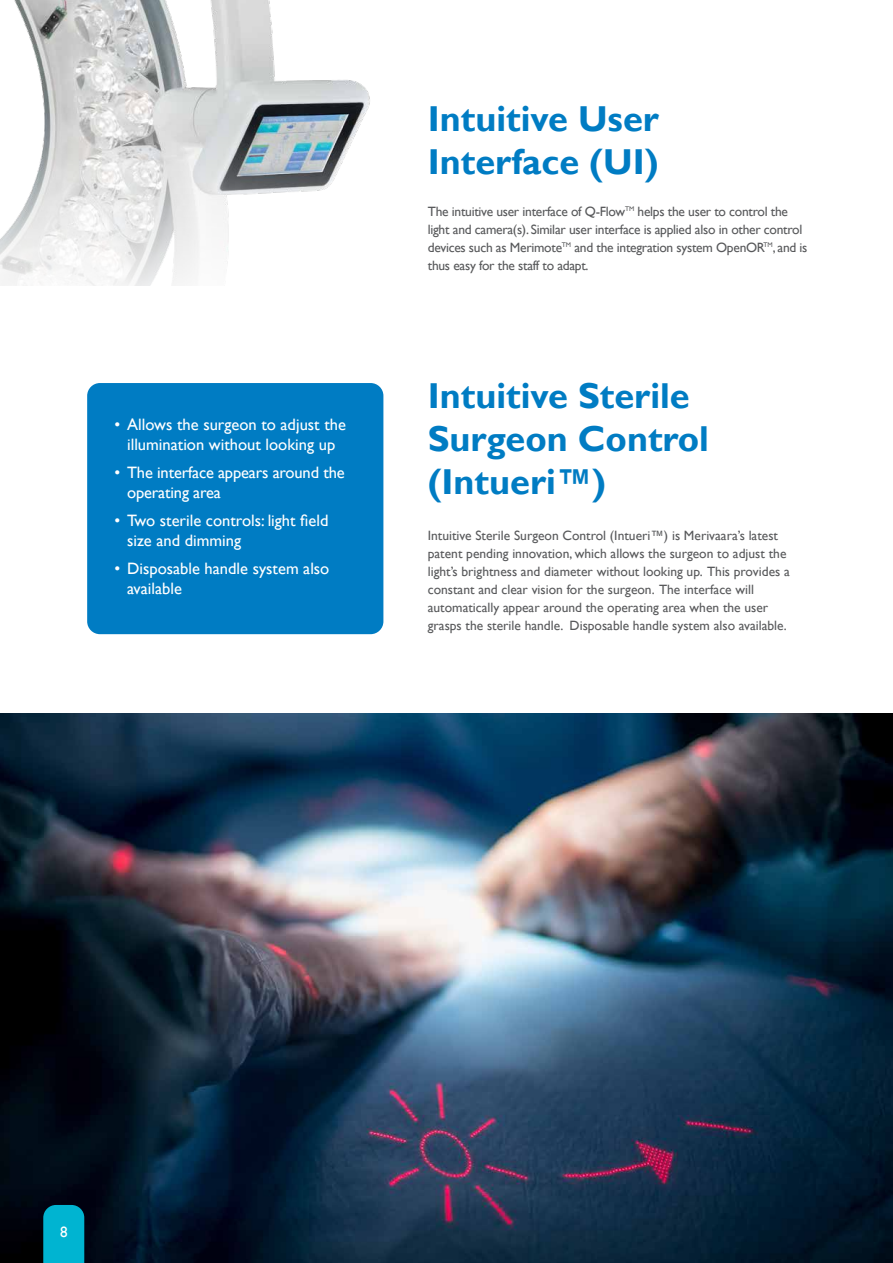
<style>
.page{position:relative;width:893px;height:1263px;background:#fff}
.page>*{position:absolute;margin:0;border:0;box-sizing:border-box;transform-origin:0 0}
.t1{font:700 36px/43.2px "Gill Sans";color:#007cc3}
.t2{font:16.5px/19.8px "Gill Sans";color:#fff}
.t3{font:15px "Gill Sans";color:#fff}
.t4{font:13.5px/18px "Gill Sans";color:#58595b}
.t5{font:13.5px/18px "Gill Sans";letter-spacing:-.02em;color:#58595b}
</style>
<div class="page">
<img style="left:0;top:713px;width:893px;height:550px">
<div style="left:87px;top:383px;width:296px;height:251px;background:#007cc3;border-radius:13px"></div>
<div style="left:43px;top:1205px;width:41px;height:58px;background:#00b4d1"></div>
<img style="left:0;top:0;width:370px;height:286px">
<p class="t2" style="left:114px;top:415px;width:233px;text-align:center">• Allows the surgeon to adjust the illumination without looking up</p>
<p class="t2" style="left:127px;top:463px;width:219px;text-indent:-13px">• The interface appears around the operating area</p>
<p class="t2" style="left:127px;top:511px;width:203px;text-indent:-13px">• Two sterile controls: light field size and dimming</p>
<p class="t2" style="left:127px;top:559px;width:204px;text-indent:-13px">• Disposable handle system also available</p>
<h1 class="t1" style="left:428px;top:98px;width:233px">Intuitive User<br>Interface (UI)</h1>
<p class="t5" style="left:428px;top:202px;width:381px">The intuitive user interface of Q-Flow<sup>TM</sup> helps the user to control the light and camera(s). Similar user interface is applied also in other control devices such as Merimote<sup>TM</sup> and the integration system OpenOR<sup>TM</sup>, and is thus easy for the staff to adapt.</p>
<h1 class="t1" style="left:428px;top:375px;width:283px">Intuitive Sterile<br>Surgeon Control (Intueri™)</h1>
<p class="t4" style="left:428px;top:526px;width:364px">Intuitive Sterile Surgeon Control (Intueri™) is Merivaara’s latest patent pending innovation, which allows the surgeon to adjust the light’s brightness and diameter without looking up. This provides a constant and clear vision for the surgeon. The interface will automatically appear around the operating area when the user grasps the sterile handle. Disposable handle system also available.</p>
<p class="t3" style="left:60px;top:1223px;width:9px">8</p>
</div>
